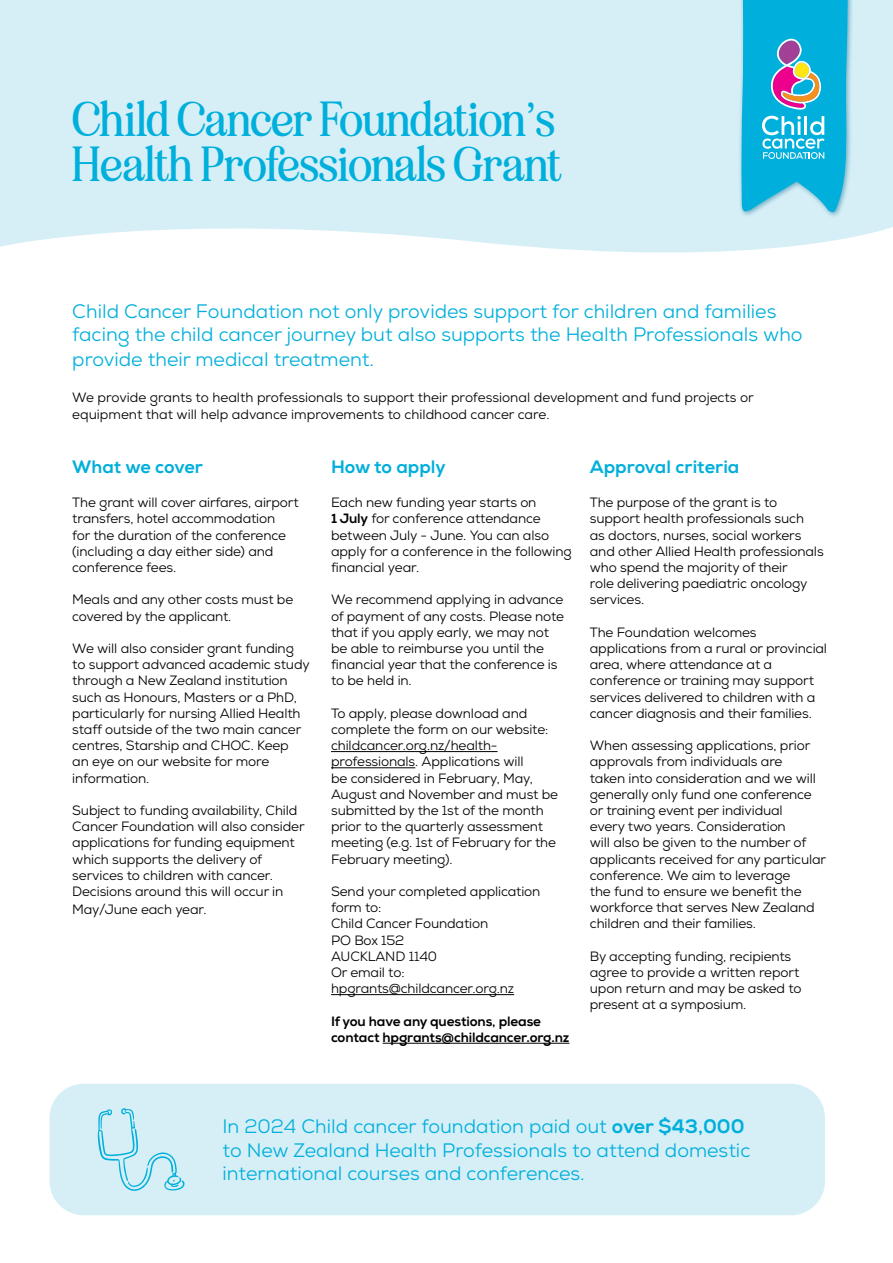
<style>
.page{position:relative;width:893px;height:1263px;background:#fff}
.page>*{position:absolute;margin:0;border:0;box-sizing:border-box;transform-origin:0 0}
.t1{font:500 semi-condensed 45px/45.3px "Eighties Comeback";letter-spacing:-.005em;color:#00afdb}
.t2{font:19.5px/23.4px "Nexa";color:#00afdb}
.t3{font:18px "Nexa X Bold";color:#00afdb}
.t4{font:13.5px/16.2px "Nexa";letter-spacing:-.01em;color:#000}
.t5{font:13.5px/16.2px "Nexa X Bold";letter-spacing:-.01em;color:#000}
.s1{font-family:"Nexa X Bold"}
</style>
<div class="page">
<div style="left:50px;top:1084px;width:775px;height:131px;background:#d6eff7;border-radius:34px"></div>
<div style="left:0;top:0;width:893px;height:253px;background:#d6eff7"></div>
<hr style="left:331px;top:751px;width:167px;height:1px;background:#000">
<hr style="left:331px;top:767px;width:84px;height:1px;background:#000">
<hr style="left:331px;top:994px;width:183px;height:1px;background:#000">
<hr style="left:383px;top:1043px;width:186px;height:1px;background:#000">
<div style="left:737px;top:0;width:117px;height:218px;background:#00688a;opacity:.5"></div>
<svg style="left:741px;top:0;width:110px;height:212px;background:#34b3d8"></svg>
<svg style="left:98px;top:1108px;width:87px;height:83px"></svg>
<h1 class="t1" style="left:72px;top:95px;width:491px">Child Cancer Foundation’s<br>Health Professionals Grant</h1>
<h2 class="t2" style="left:72px;top:299px;width:732px">Child Cancer Foundation not only provides support for children and families facing the child cancer journey but also supports the Health Professionals who</h2>
<h2 class="t2" style="left:72px;top:348px;width:303px">provide their medical treatment.</h2>
<p class="t4" style="left:72px;top:390px;width:683px">We provide grants to health professionals to support their professional development and fund projects or equipment that will help advance improvements to childhood cancer care.</p>
<h3 class="t3" style="left:72px;top:456px;width:132px">What we cover</h3>
<p class="t4" style="left:72px;top:494px;width:228px">The grant will cover airfares, airport transfers, hotel accommodation<br>for the duration of the conference (including a day either side) and conference fees.</p>
<p class="t4" style="left:72px;top:592px;width:223px">Meals and any other costs must be covered by the applicant.</p>
<p class="t4" style="left:72px;top:640px;width:239px">We will also consider grant funding to support advanced academic study through a New Zealand institution such as Honours, Masters or a PhD, particularly for nursing Allied Health staff outside of the two main cancer centres, Starship and CHOC. Keep<br>an eye on our website for more information.</p>
<p class="t4" style="left:72px;top:802px;width:234px">Subject to funding availability, Child Cancer Foundation will also consider applications for funding equipment which supports the delivery of services to children with cancer.<br>Decisions around this will occur in</p>
<p class="t4" style="left:72px;top:901px;width:136px">May/June each year.</p>
<h3 class="t3" style="left:590px;top:456px;width:151px">Approval criteria</h3>
<p class="t4" style="left:590px;top:494px;width:235px">The purpose of the grant is to support health professionals such<br>as doctors, nurses, social workers and other Allied Health professionals who spend the majority of their<br>role delivering paediatric oncology services.</p>
<p class="t4" style="left:590px;top:624px;width:239px">The Foundation welcomes applications from a rural or provincial area, where attendance at a conference or training may support services delivered to children with a cancer diagnosis and their families.</p>
<p class="t4" style="left:590px;top:737px;width:238px">When assessing applications, prior approvals from individuals are<br>taken into consideration and we will generally only fund one conference or training event per individual<br>every two years. Consideration<br>will also be given to the number of applicants received for any particular conference. We aim to leverage<br>the fund to ensure we benefit the workforce that serves New Zealand children and their families.</p>
<p class="t4" style="left:590px;top:948px;width:213px">By accepting funding, recipients agree to provide a written report upon return and may be asked to present at a symposium.</p>
<h3 class="t3" style="left:331px;top:456px;width:116px">How to apply</h3>
<p class="t4" style="left:331px;top:494px;width:242px">Each new funding year starts on<br><span class="s1">1 July</span> for conference attendance between July - June. You can also apply for a conference in the following financial year.</p>
<p class="t4" style="left:331px;top:592px;width:234px">We recommend applying in advance of payment of any costs. Please note that if you apply early, we may not be able to reimburse you until the financial year that the conference is to be held in.</p>
<p class="t4" style="left:331px;top:705px;width:229px">To apply, please download and complete the form on our website: childcancer.org.nz/health&shy;professionals. Applications will<br>be considered in February, May,<br>August and November and must be submitted by the 1st of the month prior to the quarterly assessment meeting (e.g. 1st of February for the<br>February meeting).</p>
<p class="t4" style="left:331px;top:883px;width:211px">Send your completed application form to:<br>Child Cancer Foundation<br>PO Box 152<br>AUCKLAND 1140<br>Or email to: hpgrants@childcancer.org.nz</p>
<p class="t5" style="left:331px;top:1013px;width:240px">If you have any questions, please contact hpgrants@childcancer.org.nz</p>
<h2 class="t2" style="left:222px;top:1115px;width:529px">In 2024 Child cancer foundation paid out <span class="s1">over $43,000 </span>to New Zealand Health Professionals to attend domestic international courses and conferences.</h2>
</div>
